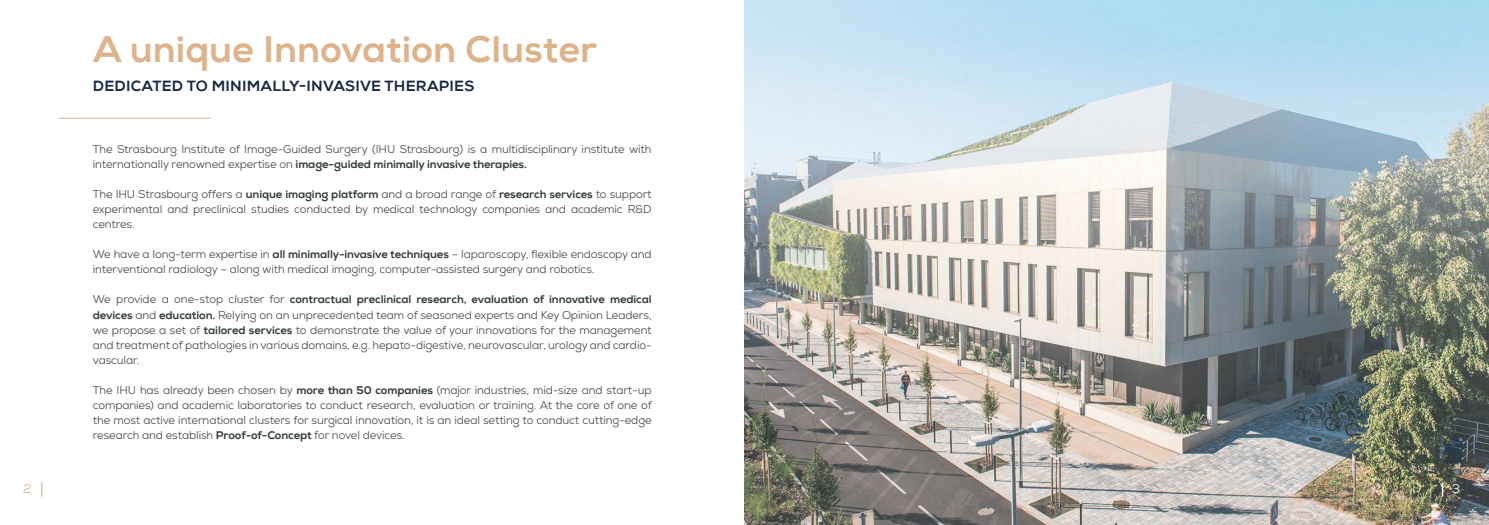
<style>
.page{position:relative;width:1489px;height:525px;background:#fff}
.page>*{position:absolute;margin:0;border:0;box-sizing:border-box;transform-origin:0 0}
.t1{font:37.5px "Nexa X Bold";color:#ddb38c}
.t2{font:15px "Nexa X Bold";letter-spacing:.015em;color:#182842}
.t3{font:12.5px "Nexa";color:#ddb38c}
.t4{font:12.5px "Nexa";color:#fff}
.t5{font:11.25px/15px "Nexa";letter-spacing:-.01em;color:#484c4c;text-align:justify}
.t6{font:11.25px "Nexa X Bold";letter-spacing:-.01em;color:#343c3d}
.s1{font-family:"Nexa";color:#484c4c}
.s2{font-family:"Nexa X Bold";color:#343c3d}
</style>
<div class="page">
<svg style="left:41px;top:482px;width:1px;height:14px"></svg>
<img style="left:744px;top:0;width:744px;height:524px">
<hr style="left:58px;top:118px;width:153px;height:1px;background:#ddb38c">
<svg style="left:1441px;top:482px;width:1px;height:14px"></svg>
<p class="t3" style="left:23px;top:480px;width:10px">2</p>
<h1 class="t1" style="left:93px;top:26px;width:506px">A unique Innovation Cluster</h1>
<h2 class="t2" style="left:93px;top:77px;width:383px">DEDICATED TO MINIMALLY-INVASIVE THERAPIES</h2>
<p class="t5" style="left:93px;top:142px;width:560px">The Strasbourg Institute of Image-Guided Surgery (IHU Strasbourg) is a multidisciplinary institute with</p>
<p class="t6" style="left:93px;top:157px;width:435px"><span class="s1">internationally renowned expertise on</span> image-guided minimally invasive therapies.</p>
<p class="t5" style="left:93px;top:187px;width:560px">The IHU Strasbourg offers a <span class="s2">unique imaging platform</span> and a broad range of <span class="s2">research services</span> to support experimental and preclinical studies conducted by medical technology companies and academic R&amp;D centres.</p>
<p class="t5" style="left:93px;top:247px;width:560px">We have a long-term expertise in <span class="s2">all minimally-invasive techniques</span> – laparoscopy, flexible endoscopy and interventional radiology – along with medical imaging, computer-assisted surgery and robotics.</p>
<p class="t6" style="left:93px;top:292px;width:560px"><span class="s1">We provide a one-stop cluster for</span> contractual preclinical research, evaluation of innovative medical</p>
<p class="t5" style="left:93px;top:307px;width:560px"><span class="s2">devices</span> and <span class="s2">education.</span> Relying on an unprecedented team of seasoned experts and Key Opinion Leaders, we propose a set of <span class="s2">tailored services</span> to demonstrate the value of your innovations for the management and treatment of pathologies in various domains, e.g. hepato-digestive, neurovascular, urology and cardio&shy;vascular.</p>
<p class="t5" style="left:93px;top:382px;width:560px">The IHU has already been chosen by <span class="s2">more than 50 companies</span> (major industries, mid-size and start-up companies) and academic laboratories to conduct research, evaluation or training. At the core of one of the most active international clusters for surgical innovation, it is an ideal setting to conduct cutting-edge research and establish <span class="s2">Proof-of-Concept</span> for novel devices.</p>
<p class="t4" style="left:1451px;top:480px;width:10px">3</p>
</div>
